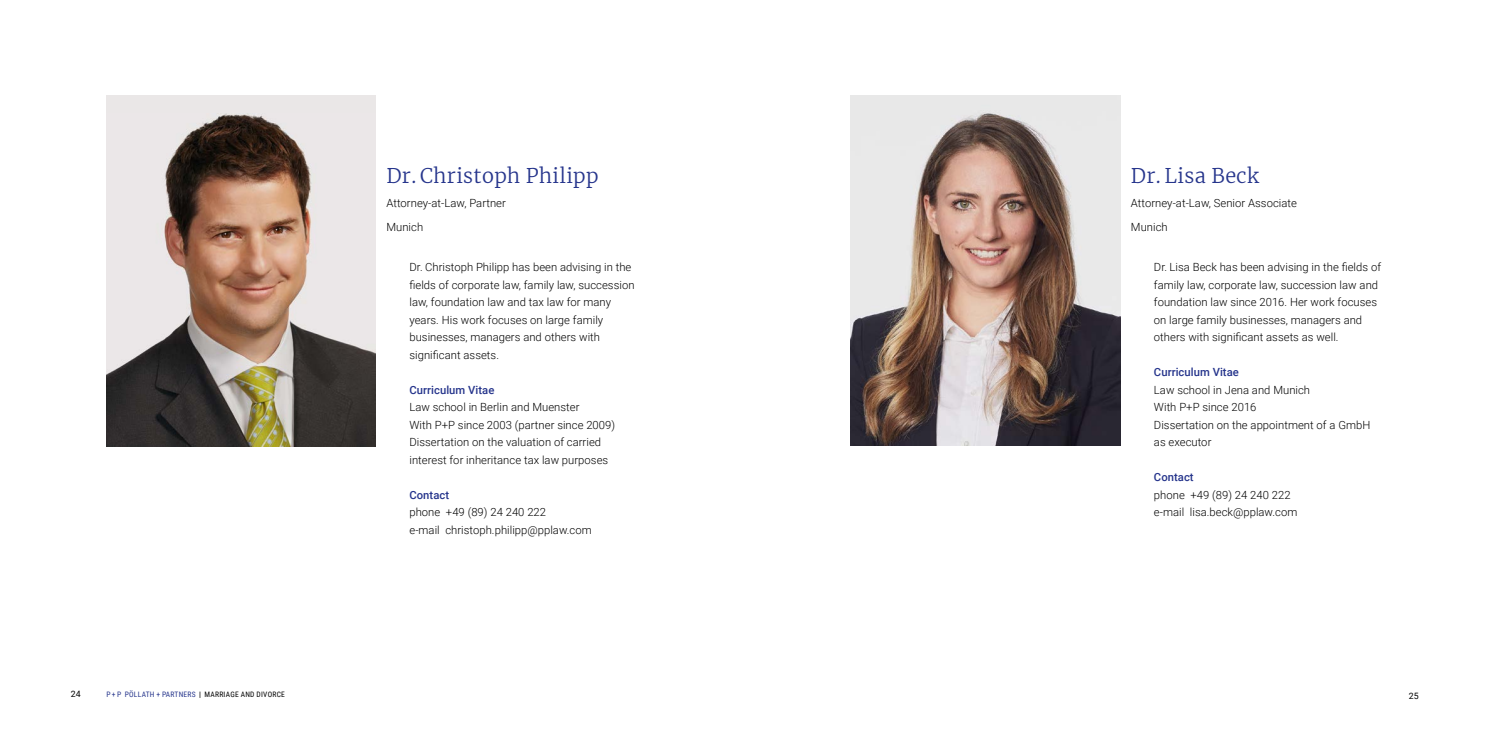
<style>
.page{position:relative;width:1489px;height:745px;background:#fff}
.page>*{position:absolute;margin:0;border:0;box-sizing:border-box;transform-origin:0 0}
.t1{font:300 20px "Merriweather";letter-spacing:.02em;color:#26358c}
.t2{font:300 11.25px/17.5px "Roboto";letter-spacing:.005em;color:#000}
.t3{font:500 11.25px "Roboto";letter-spacing:.005em;color:#26358c}
.t4{font:8.75px "Roboto";color:#000}
.t5{font:7.5px "Roboto Condensed";letter-spacing:.035em;color:#26358c}
.s1{font-weight:700;color:#000}
.s2{color:#000}
</style>
<div class="page">
<div style="left:106px;top:96px;width:269px;height:350px;background:#eae7e7"></div>
<img style="left:106px;top:113px;width:269px;height:333px">
<img style="left:850px;top:96px;width:269px;height:349px">
<h1 class="t1" style="left:386px;top:162px;width:214px">Dr. Christoph Philipp</h1>
<p class="t2" style="left:386px;top:191px;width:121px;line-height:23.8px">Attorney-at-Law, Partner<br>Munich</p>
<p class="t2" style="left:409px;top:258px;width:226px">Dr. Christoph Philipp has been advising in the fields of corporate law, family law, succession law, foundation law and tax law for many years. His work focuses on large family businesses, managers and others with significant assets.</p>
<p class="t3" style="left:409px;top:381px;width:86px">Curriculum Vitae</p>
<p class="t2" style="left:409px;top:398px;width:207px">Law school in Berlin and Muenster<br>With P+P since 2003 (partner since 2009)<br>Dissertation on the valuation of carried interest for inheritance tax law purposes</p>
<p class="t3" style="left:409px;top:486px;width:41px">Contact</p>
<p class="t2" style="left:409px;top:503px;width:184px">phone +49 (89) 24 240 222<br>e-mail christoph.philipp@pplaw.com</p>
<h1 class="t1" style="left:1130px;top:162px;width:129px">Dr. Lisa Beck</h1>
<p class="t2" style="left:1130px;top:191px;width:168px;line-height:23.8px">Attorney-at-Law, Senior Associate<br>Munich</p>
<p class="t2" style="left:1153px;top:258px;width:229px">Dr. Lisa Beck has been advising in the fields of family law, corporate law, succession law and foundation law since 2016. Her work focuses on large family businesses, managers and others with significant assets as well.</p>
<p class="t3" style="left:1153px;top:364px;width:86px">Curriculum Vitae</p>
<p class="t2" style="left:1153px;top:380px;width:218px">Law school in Jena and Munich<br>With P+P since 2016<br>Dissertation on the appointment of a GmbH as executor</p>
<p class="t3" style="left:1153px;top:469px;width:41px">Contact</p>
<p class="t2" style="left:1153px;top:485px;width:145px">phone +49 (89) 24 240 222 e-mail lisa.beck@pplaw.com</p>
<p class="t4" style="left:71px;top:687px;width:11px">24</p>
<p class="t5" style="left:106px;top:688px;width:180px">P + P PÖLLATH + PARTNERS <span class="s1">|</span> <span class="s2">MARRIAGE AND DIVORCE</span></p>
<p class="t4" style="left:1408px;top:689px;width:11px">25</p>
</div>
